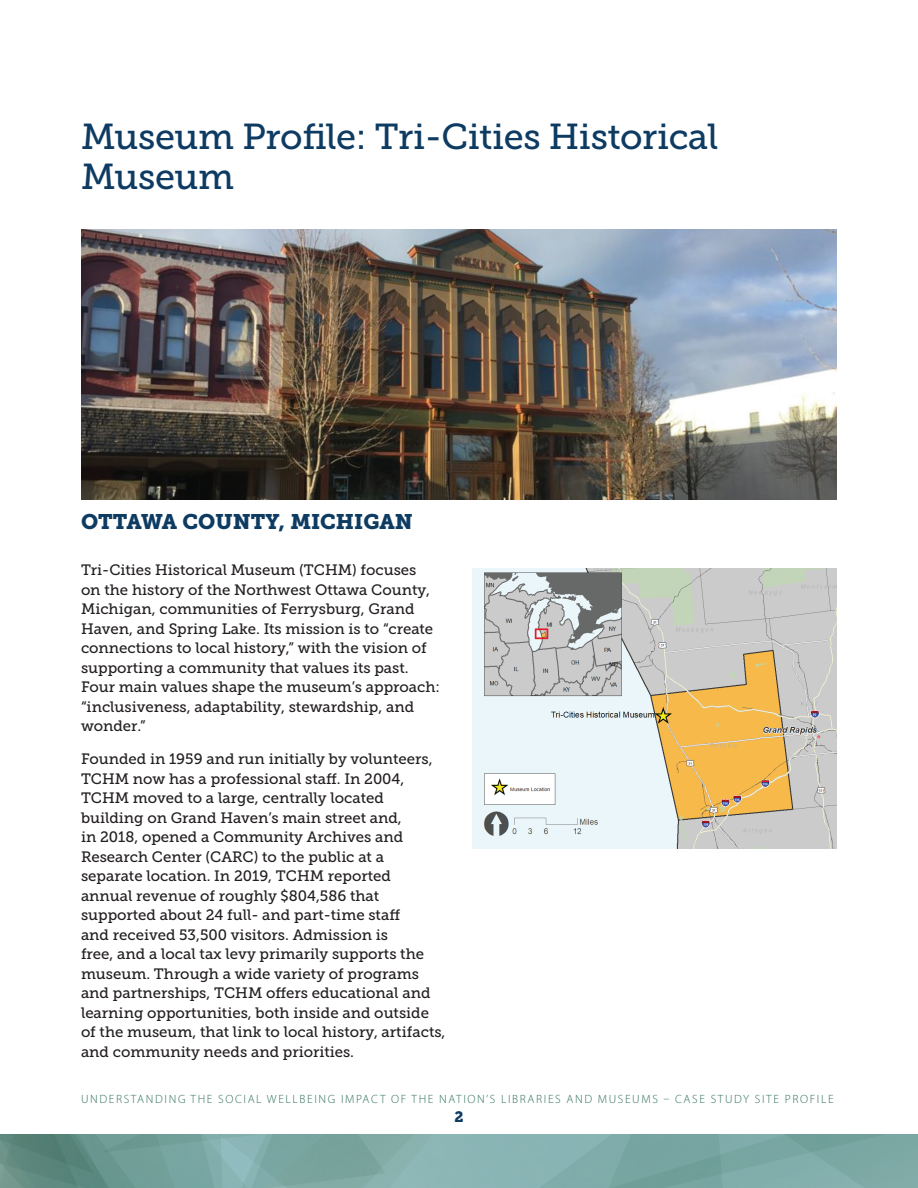
<style>
.page{position:relative;width:918px;height:1188px;background:#fff}
.page>*{position:absolute;margin:0;border:0;box-sizing:border-box;transform-origin:0 0}
.t1{font:36px/40.5px "Museo Slab 500";letter-spacing:-.01em;color:#0e3b62}
.t2{font:21px "Museo Slab 900";color:#0e3b62}
.Body_Text{font:15px/19.5px "Museo Slab 500";color:#231f20}
.t3{font:15px "Museo Slab 900";color:#0e3b62}
.t4{font:300 12px "Myriad Pro";letter-spacing:.135em;color:#31715a}
</style>
<div class="page">
<img style="left:0;top:1134px;width:918px;height:54px">
<img style="left:81px;top:230px;width:756px;height:270px">
<img style="left:472px;top:568px;width:364px;height:281px">
<h1 class="t1" style="left:81px;top:116px;width:639px">Museum Profile: Tri-Cities Historical<br>Museum</h1>
<h2 class="t2" style="left:81px;top:509px;width:333px">OTTAWA COUNTY, MICHIGAN</h2>
<p class="Body_Text" style="left:81px;top:560px;width:361px">Tri-Cities Historical Museum (TCHM) focuses<br>on the history of the Northwest Ottawa County, Michigan, communities of Ferrysburg, Grand Haven, and Spring Lake. Its mission is to “create connections to local history,” with the vision of supporting a community that values its past.<br>Four main values shape the museum’s approach: “inclusiveness, adaptability, stewardship, and wonder.”</p>
<p class="Body_Text" style="left:81px;top:749px;width:366px">Founded in 1959 and run initially by volunteers, TCHM now has a professional staff. In 2004, TCHM moved to a large, centrally located building on Grand Haven’s main street and,<br>in 2018, opened a Community Archives and Research Center (CARC) to the public at a separate location. In 2019, TCHM reported annual revenue of roughly $804,586 that supported about 24 full- and part-time staff<br>and received 53,500 visitors. Admission is<br>free, and a local tax levy primarily supports the museum. Through a wide variety of programs and partnerships, TCHM offers educational and learning opportunities, both inside and outside of the museum, that link to local history, artifacts, and community needs and priorities.</p>
<p class="t4" style="left:81px;top:1091px;width:754px">UNDERSTANDING THE SOCIAL WELLBEING IMPACT OF THE NATION’S LIBRARIES AND MUSEUMS – CASE STUDY SITE PROFILE</p>
<p class="t3" style="left:454px;top:1108px;width:11px">2</p>
</div>
